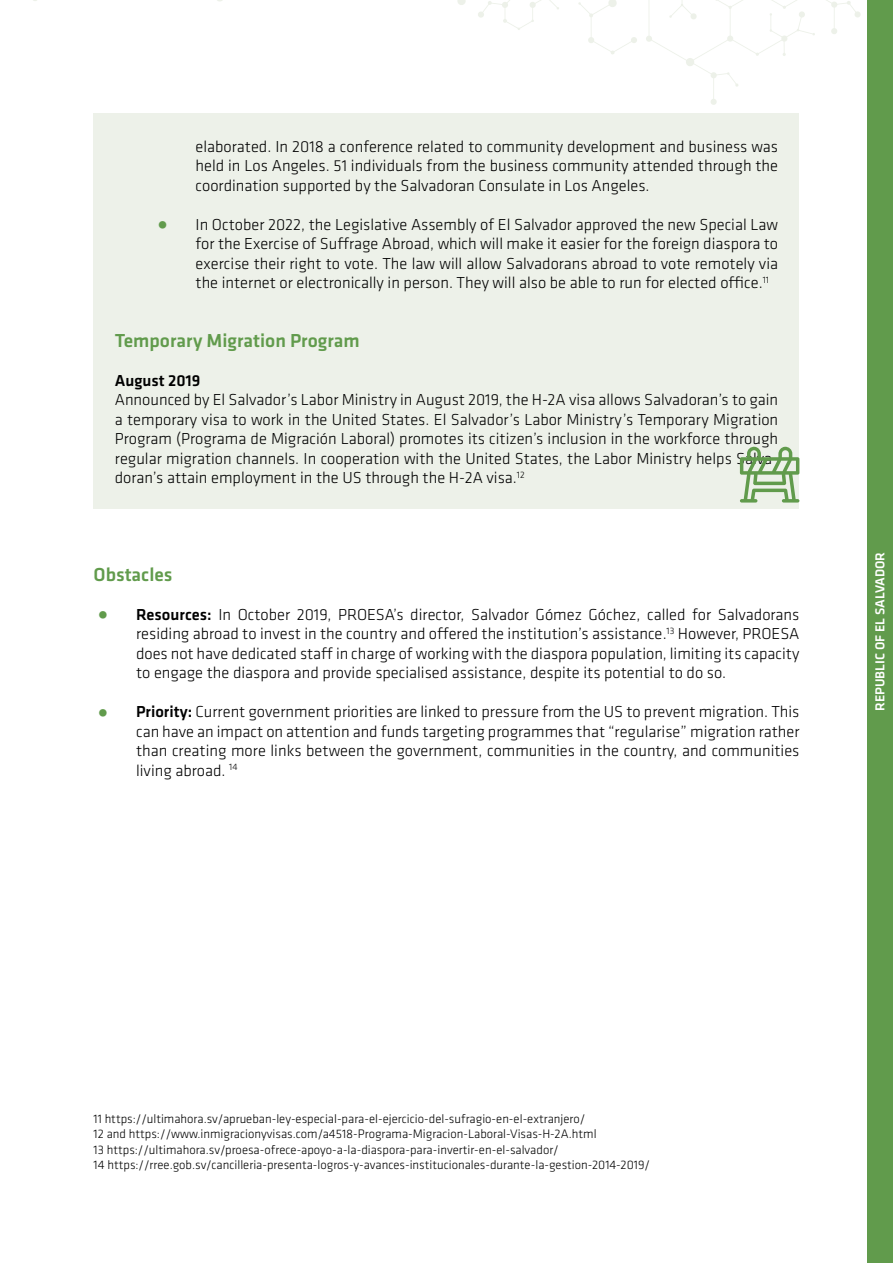
<style>
.page{position:relative;width:893px;height:1263px;background:#fff}
.page>*{position:absolute;margin:0;border:0;box-sizing:border-box;transform-origin:0 0}
.t1{font:500 19.5px "Klavika";color:#619b4c}
.t2{font:300 16.5px/19.5px "Klavika";color:#000;text-align:justify}
.t3{font:500 16.5px "Klavika";color:#000}
.t4{font:500 13.5px "Klavika";color:#fff}
.t5{font:300 12.75px/15.6px "Klavika";color:#000}
.s1{color:#619b4c}
.s2{font-weight:500}
</style>
<div class="page">
<div style="left:867px;top:0;width:26px;height:1263px;background:#619b4c"></div>
<svg style="left:578px;top:0;width:59px;height:54px"></svg>
<svg style="left:457px;top:0;width:102px;height:30px"></svg>
<svg style="left:646px;top:0;width:215px;height:105px"></svg>
<div style="left:94px;top:114px;width:705px;height:102px;background:#edf1e9"></div>
<div style="left:94px;top:192px;width:705px;height:121px;background:#edf1e9"></div>
<div style="left:94px;top:311px;width:705px;height:62px;background:#edf1e9"></div>
<div style="left:94px;top:371px;width:705px;height:137px;background:#edf1e9"></div>
<svg style="left:740px;top:446px;width:59px;height:57px"></svg>
<p class="t2" style="left:196px;top:136px;width:584px">elaborated. In 2018 a conference related to community development and business was held in Los Angeles. 51 individuals from the business community attended through the coordination supported by the Salvadoran Consulate in Los Angeles.</p>
<p class="t2" style="left:196px;top:214px;width:584px;text-indent:-43px"><span class="s1">•</span> In October 2022, the Legislative Assembly of El Salvador approved the new Special Law for the Exercise of Suffrage Abroad, which will make it easier for the foreign diaspora to exercise their right to vote. The law will allow Salvadorans abroad to vote remotely via the internet or electronically in person. They will also be able to run for elected office.<sup>11</sup></p>
<p class="t1" style="left:115px;top:327px;width:246px">Temporary Migration Program</p>
<p class="t3" style="left:115px;top:369px;width:87px">August 2019</p>
<p class="t2" style="left:115px;top:390px;width:665px">Announced by El Salvador’s Labor Ministry in August 2019, the H-2A visa allows Salvadoran’s to gain a temporary visa to work in the United States. El Salvador’s Labor Ministry’s Temporary Migration Program (Programa de Migración Laboral) promotes its citizen’s inclusion in the workforce through regular migration channels. In cooperation with the United States, the Labor Ministry helps Salva&shy;doran’s attain employment in the US through the H-2A visa.<sup>12</sup></p>
<p class="t1" style="left:94px;top:561px;width:81px">Obstacles</p>
<p class="t2" style="left:136px;top:604px;width:665px;text-indent:-43px"><span class="s1">•</span> <span class="s2">Resources:</span> In October 2019, PROESA’s director, Salvador Gómez Góchez, called for Salvadorans residing abroad to invest in the country and offered the institution’s assistance.<sup>13</sup> However, PROESA does not have dedicated staff in charge of working with the diaspora population, limiting its capacity to engage the diaspora and provide specialised assistance, despite its potential to do so.</p>
<p class="t2" style="left:136px;top:702px;width:665px;text-indent:-43px"><span class="s1">•</span> <span class="s2">Priority:</span> Current government priorities are linked to pressure from the US to prevent migration. This can have an impact on attention and funds targeting programmes that “regularise” migration rather than creating more links between the government, communities in the country, and communities living abroad. <sup>14</sup></p>
<p class="t4" style="left:871px;top:711px;width:161px;rotate:-90deg">REPUBLIC OF EL SALVADOR</p>
<p class="t5" style="left:94px;top:1110px;width:558px">11 https://ultimahora.sv/aprueban-ley-especial-para-el-ejercicio-del-sufragio-en-el-extranjero/<br>12 and https://www.inmigracionyvisas.com/a4518-Programa-Migracion-Laboral-Visas-H-2A.html<br>13 https://ultimahora.sv/proesa-ofrece-apoyo-a-la-diaspora-para-invertir-en-el-salvador/<br>14 https://rree.gob.sv/cancilleria-presenta-logros-y-avances-institucionales-durante-la-gestion-2014-2019/</p>
</div>
